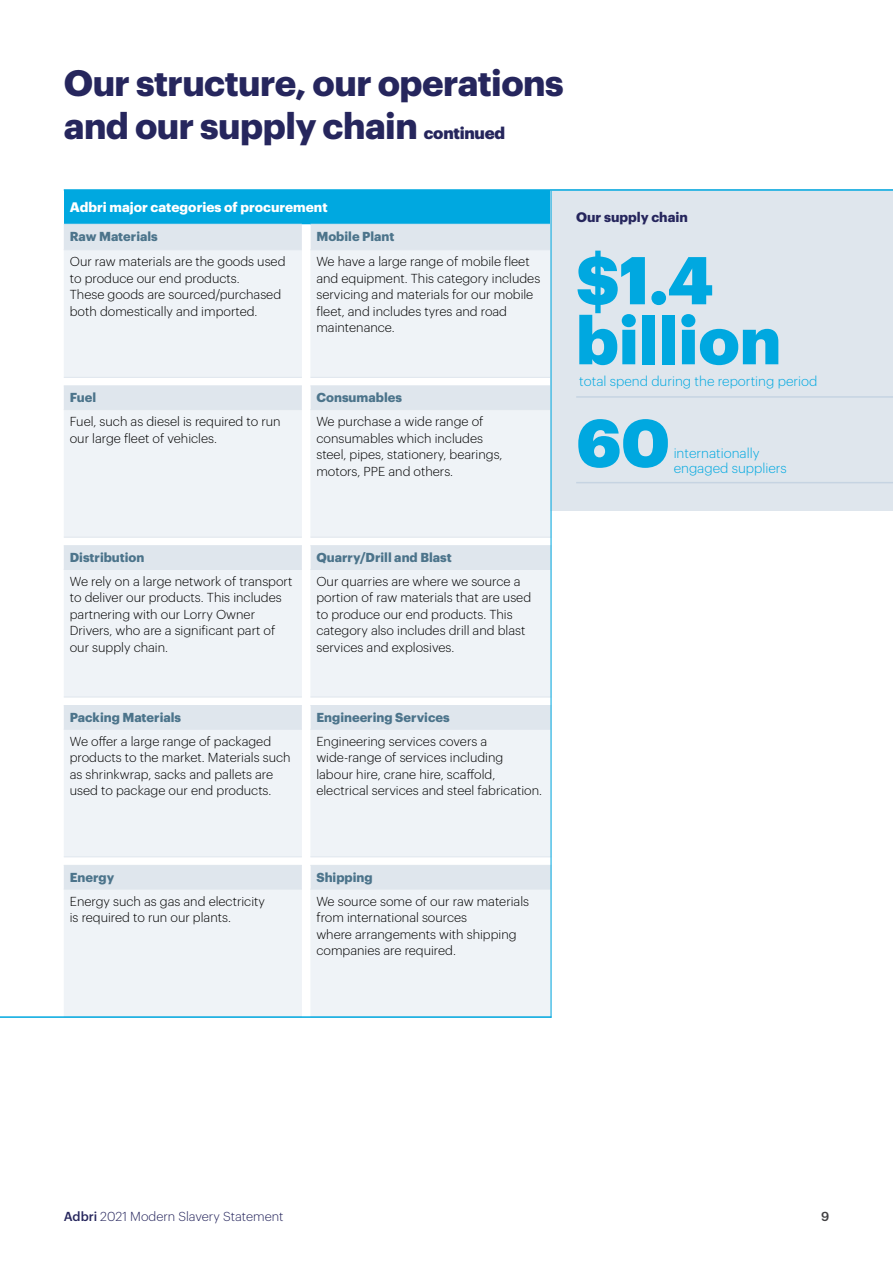
<style>
.page{position:relative;width:893px;height:1263px;background:#fff}
.page>*{position:absolute;margin:0;border:0;box-sizing:border-box;transform-origin:0 0}
.t1{font:900 66px/60px "Graphik";color:#00a8e0}
.t2{font:700 36px/43.2px "Graphik";letter-spacing:-.015em;color:#26265d}
.t3{font:300 13.5px/15.8px "Graphik";color:#00a8e0}
.t4{font:700 13.5px "Graphik";color:#fff}
.t5{font:700 13.5px "Graphik";color:#26265d}
.t6{font:300 12.75px/16.5px "Graphik";color:#000}
.t7{font:700 12.75px "Graphik";color:#4c748b}
.t8{font:300 12.75px "Graphik";color:#26265d}
.t9{font:500 12.75px "Graphik";color:#414042}
.s1{font-weight:900;font-size:16.5px}
.s2{font-weight:500}
</style>
<div class="page">
<div style="left:64px;top:190px;width:487px;height:34px;background:#00a8e0"></div>
<svg style="left:64px;top:224px;width:487px;height:185px"></svg>
<svg style="left:64px;top:410px;width:487px;height:606px;fill:#eff3f7"></svg>
<hr style="left:64px;top:385px;width:238px;height:1px;background:#dfe6ed">
<hr style="left:310px;top:385px;width:241px;height:1px;background:#dfe6ed">
<hr style="left:64px;top:224px;width:238px;height:1px;background:#dfe6ed">
<hr style="left:310px;top:224px;width:241px;height:1px;background:#dfe6ed">
<hr style="left:64px;top:249px;width:238px;height:1px;background:#dfe6ed">
<hr style="left:310px;top:249px;width:241px;height:1px;background:#dfe6ed">
<hr style="left:64px;top:377px;width:238px;height:1px;background:#dfe6ed">
<hr style="left:310px;top:377px;width:241px;height:1px;background:#dfe6ed">
<hr style="left:64px;top:537px;width:238px;height:1px;background:#dfe6ed">
<hr style="left:310px;top:537px;width:241px;height:1px;background:#dfe6ed">
<hr style="left:64px;top:697px;width:238px;height:1px;background:#dfe6ed">
<hr style="left:310px;top:697px;width:241px;height:1px;background:#dfe6ed">
<hr style="left:64px;top:856px;width:238px;height:1px;background:#dfe6ed">
<hr style="left:310px;top:856px;width:241px;height:1px;background:#dfe6ed">
<hr style="left:64px;top:409px;width:238px;height:1px;background:#dfe6ed">
<hr style="left:310px;top:409px;width:241px;height:1px;background:#dfe6ed">
<hr style="left:64px;top:545px;width:238px;height:1px;background:#dfe6ed">
<hr style="left:310px;top:545px;width:241px;height:1px;background:#dfe6ed">
<hr style="left:64px;top:569px;width:238px;height:1px;background:#dfe6ed">
<hr style="left:310px;top:569px;width:241px;height:1px;background:#dfe6ed">
<hr style="left:64px;top:705px;width:238px;height:1px;background:#dfe6ed">
<hr style="left:310px;top:705px;width:241px;height:1px;background:#dfe6ed">
<hr style="left:64px;top:729px;width:238px;height:1px;background:#dfe6ed">
<hr style="left:310px;top:729px;width:241px;height:1px;background:#dfe6ed">
<hr style="left:64px;top:865px;width:238px;height:1px;background:#dfe6ed">
<hr style="left:310px;top:865px;width:241px;height:1px;background:#dfe6ed">
<hr style="left:64px;top:889px;width:238px;height:1px;background:#dfe6ed">
<hr style="left:310px;top:889px;width:241px;height:1px;background:#dfe6ed">
<div style="left:551px;top:189px;width:342px;height:321px;background:#dfe6ed"></div>
<hr style="left:576px;top:482px;width:317px;height:1px;background:#c6d4e2">
<hr style="left:64px;top:189px;width:829px;height:2px;background:#00a8e0">
<hr style="left:0;top:1016px;width:551px;height:2px;background:#00a8e0">
<hr style="left:576px;top:396px;width:317px;height:2px;background:#c6d4e2">
<hr style="left:551px;top:191px;width:1px;height:827px;background:#00a8e0">
<h2 class="t2" style="left:64px;top:58px;width:501px">Our structure, our operations and our supply chain <span class="s1">continued</span></h2>
<p class="t4" style="left:70px;top:197px;width:259px">Adbri major categories of procurement</p>
<p class="t7" style="left:70px;top:226px;width:90px">Raw Materials</p>
<p class="t7" style="left:316px;top:226px;width:80px">Mobile Plant</p>
<p class="t6" style="left:70px;top:252px;width:217px">Our raw materials are the goods used to produce our end products.<br>These goods are sourced/purchased both domestically and imported.</p>
<p class="t6" style="left:316px;top:252px;width:225px">We have a large range of mobile fleet and equipment. This category includes servicing and materials for our mobile fleet, and includes tyres and road maintenance.</p>
<p class="t7" style="left:70px;top:388px;width:28px">Fuel</p>
<p class="t7" style="left:316px;top:388px;width:87px">Consumables</p>
<p class="t6" style="left:70px;top:412px;width:212px">Fuel, such as diesel is required to run our large fleet of vehicles.</p>
<p class="t6" style="left:316px;top:412px;width:188px">We purchase a wide range of consumables which includes steel, pipes, stationery, bearings, motors, PPE and others.</p>
<p class="t5" style="left:576px;top:207px;width:113px">Our supply chain</p>
<h1 class="t1" style="left:576px;top:244px;width:207px">$1.4 billion</h1>
<p class="t3" style="left:579px;top:372px;width:240px">total spend during the reporting period</p>
<h1 class="t1" style="left:576px;top:407px;width:95px">60</h1>
<p class="t3" style="left:674px;top:444px;width:115px">internationally engaged suppliers</p>
<p class="t7" style="left:70px;top:548px;width:76px">Distribution</p>
<p class="t7" style="left:316px;top:548px;width:137px">Quarry/Drill and Blast</p>
<p class="t6" style="left:70px;top:572px;width:224px">We rely on a large network of transport to deliver our products. This includes partnering with our Lorry Owner<br>Drivers, who are a significant part of our supply chain.</p>
<p class="t6" style="left:316px;top:572px;width:216px">Our quarries are where we source a portion of raw materials that are used to produce our end products. This category also includes drill and blast services and explosives.</p>
<p class="t7" style="left:70px;top:707px;width:113px">Packing Materials</p>
<p class="t7" style="left:316px;top:707px;width:135px">Engineering Services</p>
<p class="t6" style="left:70px;top:732px;width:222px">We offer a large range of packaged products to the market. Materials such as shrinkwrap, sacks and pallets are used to package our end products.</p>
<p class="t6" style="left:316px;top:732px;width:227px">Engineering services covers a wide-range of services including labour hire, crane hire, scaffold, electrical services and steel fabrication.</p>
<p class="t7" style="left:70px;top:867px;width:46px">Energy</p>
<p class="t7" style="left:316px;top:867px;width:58px">Shipping</p>
<p class="t6" style="left:70px;top:892px;width:197px">Energy such as gas and electricity is required to run our plants.</p>
<p class="t6" style="left:316px;top:892px;width:214px">We source some of our raw materials from international sources<br>where arrangements with shipping companies are required.</p>
<p class="t8" style="left:64px;top:1207px;width:221px"><span class="s2">Adbri</span> 2021 Modern Slavery Statement</p>
<p class="t9" style="left:821px;top:1206px;width:10px">9</p>
</div>
